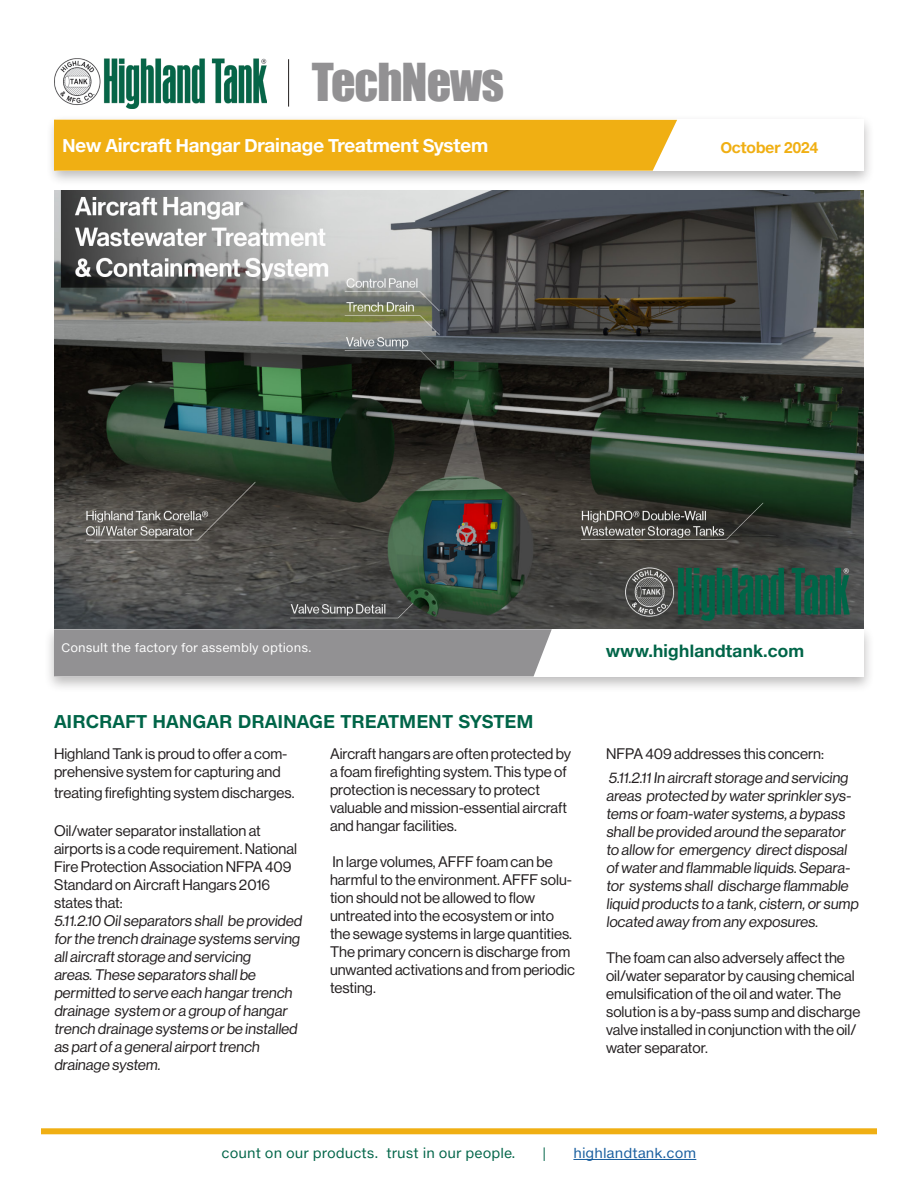
<style>
.page{position:relative;width:918px;height:1188px;background:#fff}
.page>*{position:absolute;margin:0;border:0;box-sizing:border-box;transform-origin:0 0}
.t1{font:48px "Impact";letter-spacing:-.02em;color:#929193}
.Subhead{font:700 18px "Helvetica Neuee Text Pro";letter-spacing:-.04em;color:#fff}
.t2{font:700 18px "Helvetica Neuee Text Pro";color:#006548}
.Subhead-2{font:700 16.5px "Helvetica Neuee Text Pro";letter-spacing:-.02em;color:#006548}
.t3{font:15px/18px "N Haas Grotesk DS Pro 55 Rg";color:#231f20}
.Subhead-3{font:700 15px "Helvetica Neuee Text Pro";letter-spacing:-.04em;color:#f0af13}
.t4{font:13.5px "Helvetica Neuee Text Pro";color:#006548}
.t5{font:13.5px "Helvetica Neuee Text Pro";color:#175d9e}
.Chart_-_Bold{font:12px "Helvetica Neuee Text Pro";color:#fff}
</style>
<div class="page">
<img style="left:54px;top:190px;width:810px;height:434px">
<div style="left:45px;top:114px;width:830px;height:73px;background:#231f20;opacity:.3"></div>
<div style="left:56px;top:120px;width:808px;height:51px;background:#fff"></div>
<div style="left:54px;top:120px;width:623px;height:51px;background:#f0af13"></div>
<img style="left:54px;top:58px;width:212px;height:50px">
<hr style="left:288px;top:59px;width:1px;height:48px;background:#231f20">
<div style="left:43px;top:624px;width:832px;height:68px;background:#231f20;opacity:.3"></div>
<div style="left:54px;top:629px;width:810px;height:47px;background:#fff"></div>
<div style="left:54px;top:629px;width:498px;height:48px;background:#929193"></div>
<hr style="left:573px;top:1159px;width:123px;height:1px;background:#175d9e">
<div style="left:40px;top:1128px;width:838px;height:6px;background:#f0af13"></div>
<p class="t1" style="left:312px;top:45px;width:194px">TechNews</p>
<p class="Subhead" style="left:62px;top:134px;width:428px">New Aircraft Hangar Drainage Treatment System</p>
<p class="Subhead-3" style="left:720px;top:138px;width:100px">October 2024</p>
<p class="Chart_-_Bold" style="left:62px;top:640px;width:252px">Consult the factory for assembly options.</p>
<p class="Subhead-2" style="left:606px;top:641px;width:200px">www.highlandtank.com</p>
<p class="t2" style="left:54px;top:710px;width:481px">AIRCRAFT HANGAR DRAINAGE TREATMENT SYSTEM</p>
<p class="t3" style="left:54px;top:745px;width:235px">Highland Tank is proud to offer a com&shy;prehensive system for capturing and</p>
<p class="t3" style="left:54px;top:784px;width:242px">treating firefighting system discharges.</p>
<p class="t3" style="left:54px;top:822px;width:251px">Oil/water separator installation at airports is a code requirement. National Fire Protection Association NFPA 409<br>Standard on Aircraft Hangars 2016 states that:<br>5.11.2.10 Oilseparators shall be provided for the trench drainage systems serving allaircraft storage and servicing areas.These separators shallbe permitted to serve each hangar trench drainage system or a group of hangar trench drainage systems or be installed as part of a generalairport trench drainage system.</p>
<p class="t3" style="left:330px;top:745px;width:243px">Aircraft hangars are often protected by a foam firefighting system. This type of protection is necessary to protect valuable and mission-essential aircraft and hangar facilities.</p>
<p class="t3" style="left:330px;top:853px;width:246px">In large volumes, AFFF foam can be harmful to the environment. AFFF solu&shy;tion should not be allowed to flow untreated into the ecosystem or into the sewage systems in large quantities.<br>The primary concern is discharge from unwanted activations and from periodic testing.</p>
<p class="t3" style="left:606px;top:745px;width:219px">NFPA 409 addresses this concern:</p>
<p class="t3" style="left:606px;top:769px;width:256px">5.11.2.11 In aircraft storage and servicing areas protected by water sprinkler sys&shy;tems or foam-water systems,a bypass shallbe provided around the separator to allow for emergency direct disposal of water and flammable liquids.Separa&shy;tor systems shall discharge flammable liquid products to a tank,cistern,or sump located away from any exposures.</p>
<p class="t3" style="left:606px;top:949px;width:256px">The foam can also adversely affect the oil/water separator by causing chemical emulsification of the oil and water. The solution is a by-pass sump and discharge valve installed in conjunction with the oil/ water separator.</p>
<p class="t4" style="left:222px;top:1145px;width:295px">count on our products. trust in our people.</p>
<p class="t4" style="left:543px;top:1145px;width:5px">|</p>
<p class="t5" style="left:573px;top:1145px;width:124px">highlandtank.com</p>
</div>
